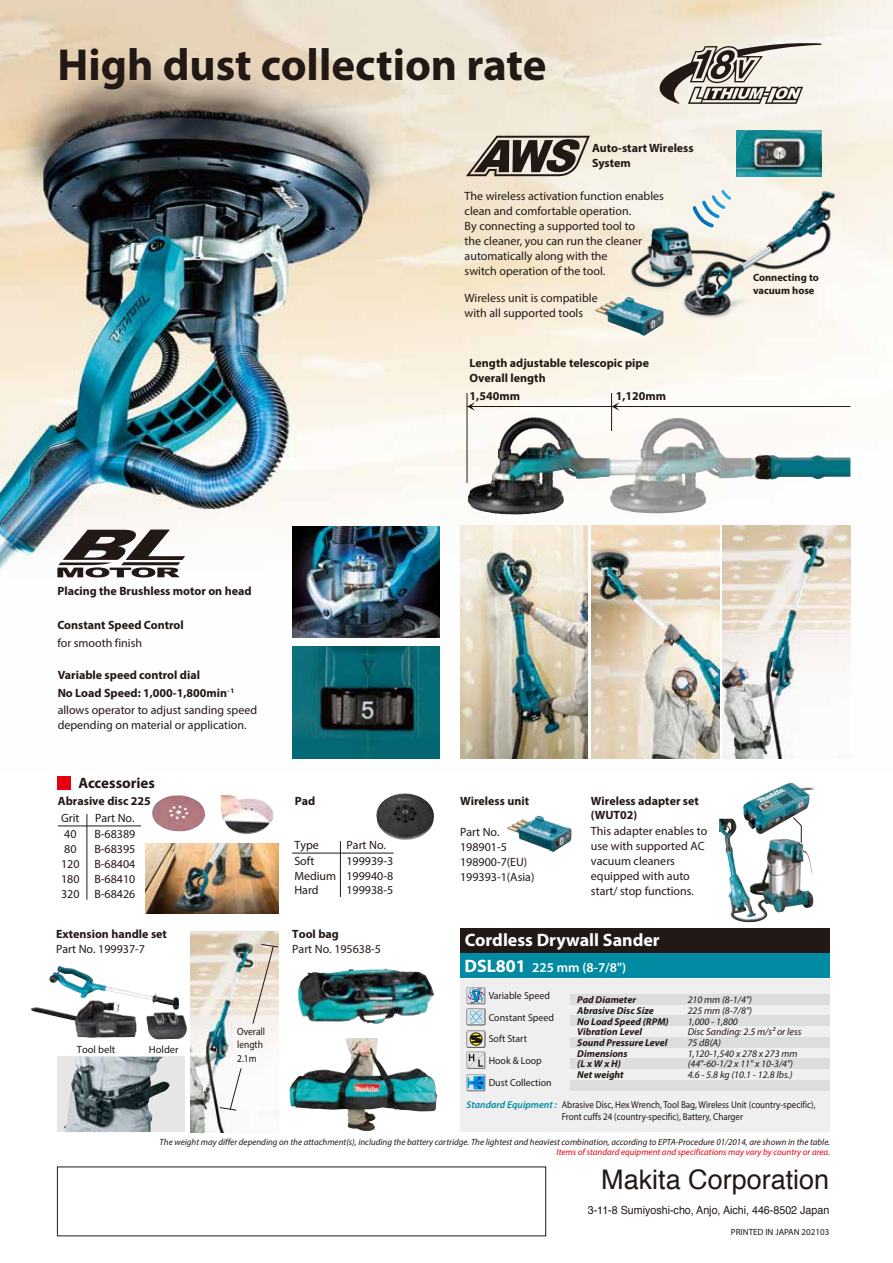
<style>
.page{position:relative;width:893px;height:1263px;background:#fff}
.page>*{position:absolute;margin:0;border:0;box-sizing:border-box;transform-origin:0 0}
.t1{font:700 45px "Myriad Pro";color:#221815}
.t2{font:27px "Helvetica";color:#221815}
.t3{font:700 18px "Myriad Pro";color:#fff}
.t4{font:700 15px "Myriad Pro";color:#221815}
.t5{font:600 13.5px "Myriad Pro";color:#fff}
.t6{font:12px/15px "Myriad Pro";color:#221815}
.t7{font:700 12px/14.4px "Myriad Pro";color:#221815}
.t8{font:11.25px "Helvetica";color:#221815;scale:.95 1}
.t9{font:700 10.5px/12.6px "Myriad Pro";color:#221815}
.t10{font:10.5px/13.5px "Myriad Pro";color:#221815;scale:.9 1}
.t11{font:10.5px "Myriad Pro";color:#221815}
.t12{font:10.2px/21.8px "Myriad Pro";color:#221815}
.t13{font:italic 10.05px/10.6px "Myriad Pro";color:#221815}
.t14{font:italic 700 10.05px/10.6px "Myriad Pro";color:#221815}
.t15{font:9.9px/12px "Myriad Pro";color:#221815;scale:.9 1}
.t16{font:italic 9px "Myriad Pro";color:#221815}
.t17{font:italic 9px "Myriad Pro";color:#e60012}
.t18{font:9px "Myriad Pro";color:#221815}
.s1{font-weight:700;font-size:18px}
.s2{font-weight:600;font-style:italic;color:#008ba2}
</style>
<div class="page">
<img style="left:49px;top:966px;width:130px;height:44px">
<img style="left:376px;top:793px;width:58px;height:47px">
<img style="left:152px;top:795px;width:53px;height:36px">
<img style="left:221px;top:795px;width:53px;height:39px">
<img style="left:507px;top:815px;width:64px;height:37px">
<img style="left:298px;top:969px;width:87px;height:53px">
<img style="left:289px;top:1038px;width:75px;height:93px">
<div style="left:57px;top:1057px;width:128px;height:75px;background:#e6e6e6"></div>
<img style="left:63px;top:1057px;width:107px;height:75px">
<img style="left:191px;top:931px;width:87px;height:201px">
<img style="left:146px;top:843px;width:132px;height:70px">
<div style="left:460px;top:980px;width:369px;height:152px;background:#efefef"></div>
<div style="left:570px;top:994px;width:259px;height:11px;background:#dcdddd"></div>
<div style="left:570px;top:1016px;width:259px;height:10px;background:#dcdddd"></div>
<div style="left:570px;top:1037px;width:259px;height:11px;background:#dcdddd"></div>
<div style="left:570px;top:1058px;width:259px;height:11px;background:#dcdddd"></div>
<div style="left:570px;top:1080px;width:259px;height:10px;background:#dcdddd"></div>
<div style="left:460px;top:928px;width:369px;height:24px;background:#221815"></div>
<svg style="left:467px;top:987px;width:18px;height:38px"></svg>
<svg style="left:467px;top:1052px;width:18px;height:17px"></svg>
<svg style="left:467px;top:1031px;width:18px;height:37px"></svg>
<svg style="left:467px;top:1074px;width:18px;height:17px"></svg>
<div style="left:460px;top:953px;width:369px;height:25px;background:#008ba2"></div>
<div style="left:57px;top:777px;width:14px;height:13px;background:#e60012"></div>
<svg style="left:252px;top:944px;width:26px;height:80px;background:#e3d7ca"></svg>
<svg style="left:219px;top:1068px;width:23px;height:43px"></svg>
<hr style="left:292px;top:853px;width:102px;height:1px;background:#221815">
<hr style="left:340px;top:841px;width:1px;height:56px;background:#221815">
<hr style="left:58px;top:825px;width:83px;height:1px;background:#221815">
<hr style="left:87px;top:814px;width:1px;height:86px;background:#221815">
<img style="left:0;top:0;width:893px;height:759px">
<img style="left:292px;top:646px;width:147px;height:112px">
<svg style="left:659px;top:43px;width:163px;height:61px;background:#b7b0a8"></svg>
<img style="left:292px;top:526px;width:147px;height:112px">
<img style="left:460px;top:525px;width:128px;height:233px">
<img style="left:591px;top:525px;width:128px;height:233px">
<img style="left:723px;top:525px;width:127px;height:233px">
<svg style="left:57px;top:530px;width:128px;height:47px"></svg>
<img style="left:737px;top:130px;width:85px;height:44px">
<img style="left:595px;top:297px;width:69px;height:39px">
<svg style="left:464px;top:130px;width:128px;height:52px;background:#ede4d2"></svg>
<svg style="left:466px;top:136px;width:124px;height:40px;background:#847b73"></svg>
<img style="left:626px;top:174px;width:224px;height:149px">
<img style="left:501px;top:416px;width:34px;height:24px">
<hr style="left:467px;top:393px;width:1px;height:90px;background:#221815">
<hr style="left:467px;top:406px;width:383px;height:1px;background:#221815">
<hr style="left:611px;top:393px;width:1px;height:38px;background:#221815">
<svg style="left:467px;top:402px;width:8px;height:9px"></svg>
<svg style="left:612px;top:402px;width:7px;height:9px"></svg>
<img style="left:743px;top:782px;width:72px;height:37px">
<img style="left:719px;top:819px;width:95px;height:103px">
<svg style="left:793px;top:817px;width:9px;height:26px"></svg>
<h1 class="t1" style="left:57px;top:36px;width:491px">High dust collection rate</h1>
<p class="t7" style="left:592px;top:140px;width:103px">Auto-start Wireless<br>System</p>
<p class="t6" style="left:465px;top:188px;width:201px">The wireless activation function enables clean and comfortable operation.<br>By connecting a supported tool to<br>the cleaner, you can run the cleaner automatically along with the<br>switch operation of the tool.</p>
<p class="t6" style="left:465px;top:290px;width:135px">Wireless unit is compatible with all supported tools</p>
<p class="t7" style="left:470px;top:356px;width:181px;line-height:14.9px">Length adjustable telescopic pipe<br>Overall length</p>
<p class="t7" style="left:470px;top:388px;width:52px">1,540mm</p>
<p class="t7" style="left:616px;top:388px;width:52px">1,120mm</p>
<p class="t9" style="left:753px;top:271px;width:67px">Connecting to vacuum hose</p>
<p class="t7" style="left:57px;top:583px;width:196px">Placing the Brushless motor on head</p>
<p class="t7" style="left:57px;top:618px;width:128px">Constant Speed Control</p>
<p class="t6" style="left:57px;top:635px;width:86px">for smooth finish</p>
<p class="t7" style="left:58px;top:665px;width:178px;line-height:18.8px">Variable speed control dial<br>No Load Speed: 1,000-1,800min<sup>-1</sup></p>
<p class="t6" style="left:58px;top:702px;width:201px">allows operator to adjust sanding speed depending on material or application.</p>
<p class="t4" style="left:78px;top:773px;width:78px">Accessories</p>
<p class="t7" style="left:58px;top:793px;width:95px">Abrasive disc 225</p>
<p class="t7" style="left:295px;top:793px;width:22px">Pad</p>
<p class="t6" style="left:61px;top:810px;width:20px">Grit</p>
<p class="t6" style="left:95px;top:810px;width:41px">Part No.</p>
<p class="t6" style="left:61px;top:826px;width:20px">40<br>80<br>120<br>180<br>320</p>
<p class="t6" style="left:94px;top:826px;width:42px;text-align:justify">B-68389<br>B-68395<br>B-68404<br>B-68410<br>B-68426</p>
<p class="t7" style="left:56px;top:926px;width:112px">Extension handle set</p>
<p class="t6" style="left:56px;top:941px;width:90px">Part No. 199937-7</p>
<p class="t6" style="left:294px;top:837px;width:26px">Type</p>
<p class="t6" style="left:346px;top:837px;width:41px">Part No.</p>
<p class="t6" style="left:346px;top:868px;width:48px;line-height:14.4px">199940-8<br>199938-5</p>
<p class="t6" style="left:294px;top:854px;width:43px;line-height:14.4px">Soft<br>Medium<br>Hard</p>
<p class="t6" style="left:346px;top:854px;width:48px">199939-3</p>
<p class="t7" style="left:292px;top:926px;width:48px">Tool bag</p>
<p class="t6" style="left:292px;top:941px;width:90px">Part No. 195638-5</p>
<p class="t7" style="left:460px;top:793px;width:71px">Wireless unit</p>
<p class="t7" style="left:591px;top:793px;width:109px">Wireless adapter set (WUT02)</p>
<p class="t6" style="left:460px;top:824px;width:76px">Part No.<br>198901-5<br>198900-7(EU)<br>199393-1(Asia)</p>
<p class="t6" style="left:591px;top:823px;width:118px">This adapter enables to use with supported AC vacuum cleaners equipped with auto start/ stop functions.</p>
<h3 class="t3" style="left:465px;top:928px;width:196px">Cordless Drywall Sander</h3>
<p class="t11" style="left:77px;top:1043px;width:40px">Tool belt</p>
<p class="t11" style="left:149px;top:1043px;width:31px">Holder</p>
<p class="t10" style="left:237px;top:1024px;width:32px">Overall length<br>2.1m</p>
<p class="t5" style="left:464px;top:959px;width:163px"><span class="s1">DSL801</span> 225 mm (8-7/8")</p>
<p class="t14" style="left:577px;top:994px;width:93px">Pad Diameter<br>Abrasive Disc Size<br>No Load Speed (RPM)<br>Vibration Level<br>Sound Pressure Level<br>Dimensions<br>(L x W x H)<br>Net weight</p>
<p class="t13" style="left:688px;top:994px;width:115px">210 mm (8-1/4")<br>225 mm (8-7/8")<br>1,000 - 1,800<br>Disc Sanding: 2.5 m/s² or less<br>75 dB(A)<br>1,120-1,540 x 278 x 273 mm (44"-60-1/2 x 11" x 10-3/4")<br>4.6 - 5.8 kg (10.1 - 12.8 lbs.)</p>
<p class="t12" style="left:489px;top:984px;width:67px">Variable Speed<br>Constant Speed<br>Soft Start<br>Hook &amp; Loop<br>Dust Collection</p>
<p class="t15" style="left:562px;top:1098px;width:284px;text-indent:-95px"><span class="s2">Standard Equipment :</span> Abrasive Disc, Hex Wrench, Tool Bag, Wireless Unit (country-specific),<br>Front cuffs 24 (country-specific), Battery, Charger</p>
<p class="t16" style="left:160px;top:1137px;width:672px">The weight may differ depending on the attachment(s), including the battery cartridge. The lightest and heaviest combination, according to EPTA-Procedure 01/2014, are shown in the table.</p>
<p class="t17" style="left:557px;top:1146px;width:275px">Items of standard equipment and specifications may vary by country or area.</p>
<h2 class="t2" style="left:601px;top:1159px;width:230px">Makita Corporation</h2>
<p class="t8" style="left:588px;top:1201px;width:256px">3-11-8 Sumiyoshi-cho, Anjo, Aichi, 446-8502 Japan</p>
<p class="t18" style="left:731px;top:1227px;width:100px">PRINTED IN JAPAN 202103</p>
</div>
